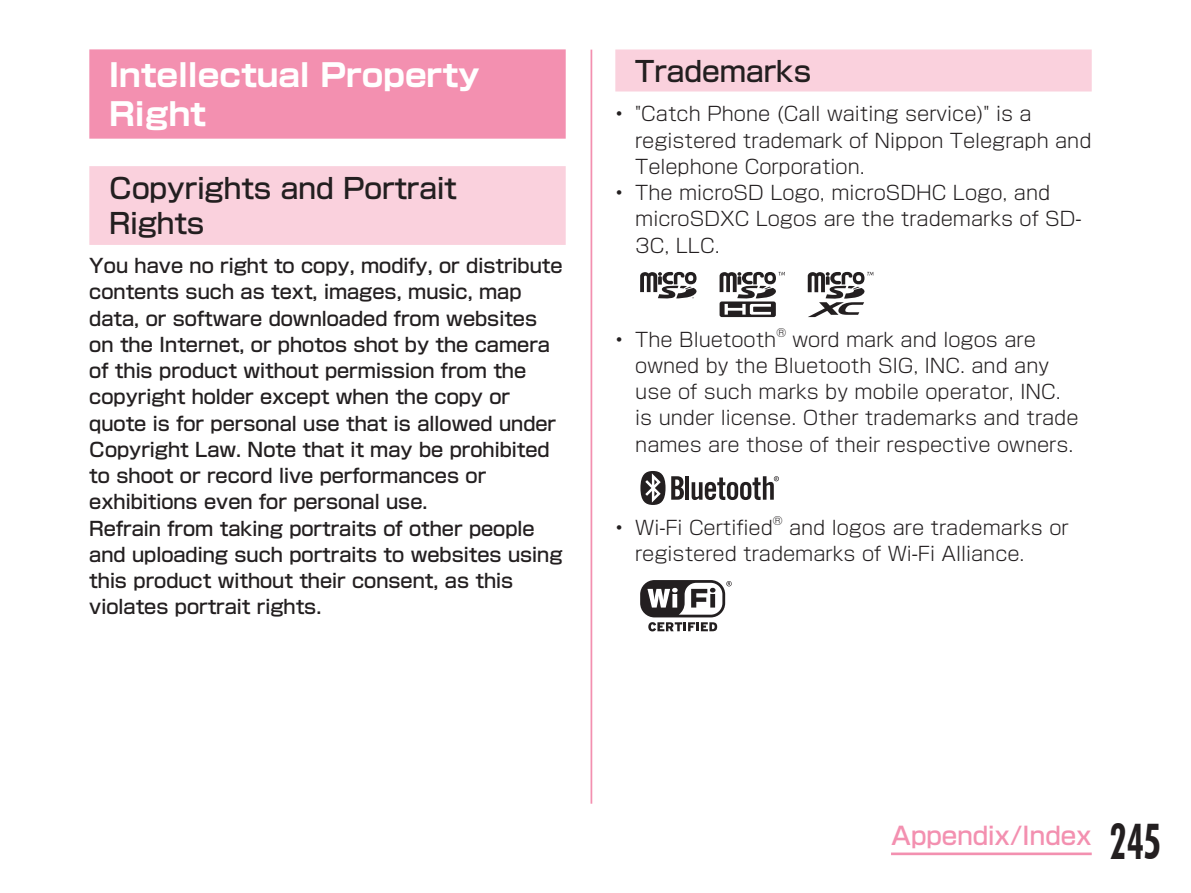
<style>
.page{position:relative;width:1191px;height:893px;background:#fff}
.page>*{position:absolute;margin:0;border:0;box-sizing:border-box;transform-origin:0 0}
.t1{font:700 condensed 49px "Futura BT";color:#231f20;scale:.8 1}
.t2{font:700 31.5px/38.5px "Shin Go Pro";color:#fff}
.t3{font:500 28px/35px "Shin Go Pro";color:#231f20}
.t4{font:500 24.5px "Shin Go Pro";color:#f390b0}
.t5{font:500 19.25px/26.2px "Shin Go Pro";color:#231f20}
.t6{font:300 19.25px/26.2px "Shin Go Pro";color:#231f20}
.t7{font:300 11.2px "Shin Go Pro";color:#231f20}
</style>
<div class="page">
<div style="left:89px;top:49px;width:477px;height:90px;background:#f390b0"></div>
<div style="left:89px;top:166px;width:477px;height:79px;background:#fad1dd"></div>
<div style="left:615px;top:49px;width:476px;height:42px;background:#fad1dd"></div>
<svg style="left:640px;top:272px;width:57px;height:27px"></svg>
<svg style="left:719px;top:272px;width:65px;height:45px"></svg>
<svg style="left:807px;top:272px;width:66px;height:45px"></svg>
<svg style="left:671px;top:476px;width:13px;height:24px"></svg>
<hr style="left:685px;top:476px;width:4px;height:24px;background:#231f20">
<svg style="left:640px;top:471px;width:25px;height:34px"></svg>
<svg style="left:691px;top:476px;width:88px;height:24px"></svg>
<svg style="left:640px;top:580px;width:91px;height:51px"></svg>
<hr style="left:590px;top:50px;width:2px;height:754px;background:#f390b0">
<hr style="left:891px;top:852px;width:200px;height:3px;background:#f390b0">
<h2 class="t2" style="left:109px;top:53px;width:372px">Intellectual Property<br>Right</h2>
<h3 class="t3" style="left:109px;top:167px;width:349px">Copyrights and Portrait<br>Rights</h3>
<p class="t5" style="left:89px;top:250px;width:475px">You have no right to copy, modify, or distribute contents such as text, images, music, map data, or software downloaded from websites on the Internet, or photos shot by the camera of this product without permission from the copyright holder except when the copy or quote is for personal use that is allowed under Copyright Law. Note that it may be prohibited to shoot or record live performances or exhibitions even for personal use.<br>Refrain from taking portraits of other people and uploading such portraits to websites using this product without their consent, as this violates portrait rights.</p>
<h3 class="t3" style="left:635px;top:51px;width:178px">Trademarks</h3>
<p class="t6" style="left:635px;top:99px;width:458px;text-indent:-20px">• "Catch Phone (Call waiting service)" is a registered trademark of Nippon Telegraph and<br>Telephone Corporation.</p>
<p class="t6" style="left:635px;top:177px;width:448px;text-indent:-20px">• The microSD Logo, microSDHC Logo, and microSDXC Logos are the trademarks of SD-<br>3C, LLC.</p>
<p class="t6" style="left:615px;top:324px;width:163px">• The Bluetooth</p>
<p class="t7" style="left:776px;top:324px;width:11px">®</p>
<p class="t6" style="left:635px;top:324px;width:445px;text-indent:157px">word mark and logos are owned by the Bluetooth SIG, INC. and any use of such marks by mobile operator, INC. is under license. Other trademarks and trade names are those of their respective owners.</p>
<p class="t6" style="left:615px;top:512px;width:159px">• Wi-Fi Certified</p>
<p class="t7" style="left:773px;top:512px;width:11px">®</p>
<p class="t6" style="left:635px;top:512px;width:435px;text-indent:154px">and logos are trademarks or registered trademarks of Wi-Fi Alliance.</p>
<p class="t4" style="left:891px;top:816px;width:202px">Appendix/Index</p>
<h1 class="t1" style="left:1109px;top:811px;width:66px">245</h1>
</div>
